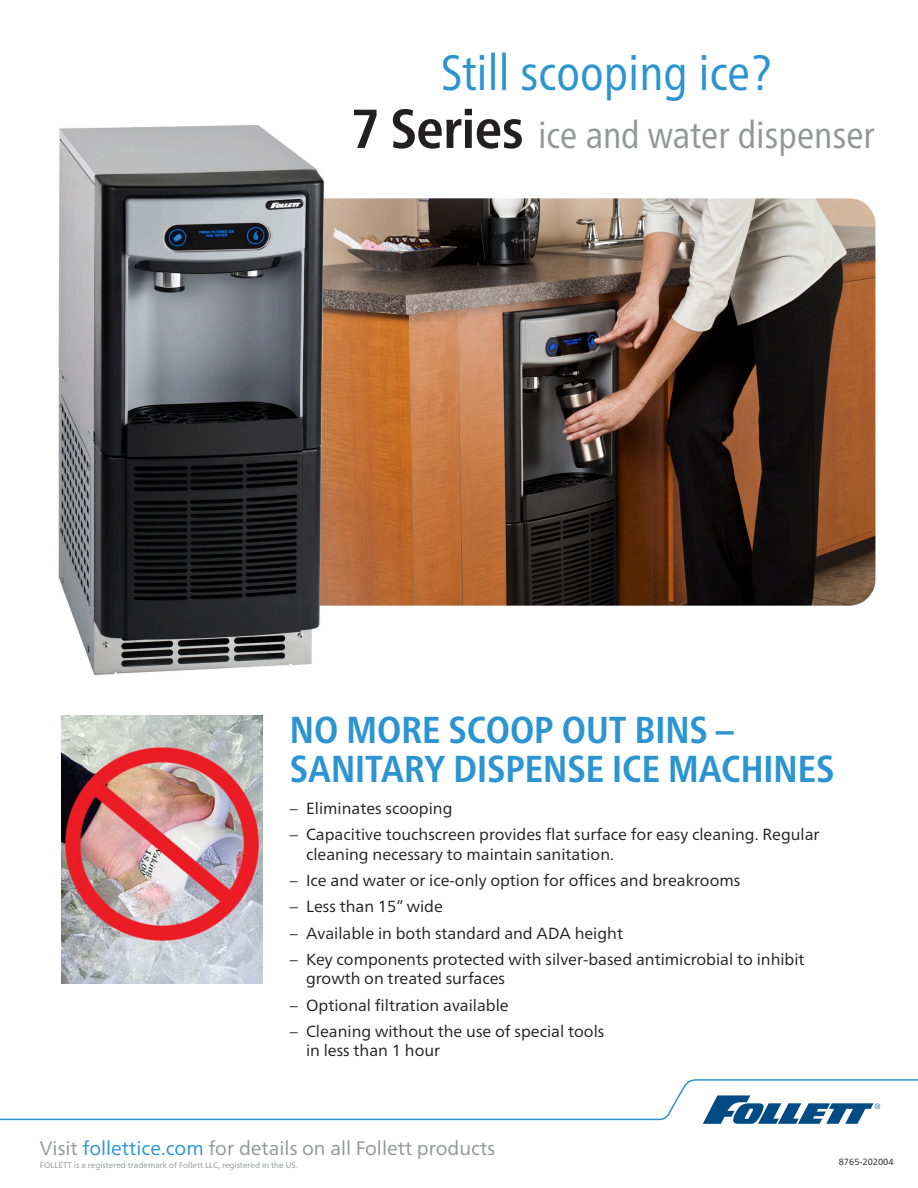
<style>
.page{position:relative;width:918px;height:1188px;background:#fff}
.page>*{position:absolute;margin:0;border:0;box-sizing:border-box;transform-origin:0 0}
._2_Headline_Series_N{font:700 condensed 54.75px "Frutiger Neue LT Pro";letter-spacing:-.01em;color:#231f20}
._1_Headline{font:condensed 49.5px "Frutiger Neue LT Pro";color:#2b94d1}
._6_Feature_heading{font:700 condensed 37.5px/39px "Frutiger Neue LT Pro";color:#2b94d1}
._3_Headline_Series{font:condensed 37.5px "Frutiger Neue LT Pro";color:#939598}
._8_CTA{font:19.5px "Frutiger Neue LT Pro";color:#939598}
._7_Feature_paragraph{font:16.2px/19.5px "Frutiger Neue LT Pro";color:#231f20}
._9_Document_Code{font:9px "Frutiger Neue LT Pro";color:#231f20}
._8_CTA-2{font:8.25px "Frutiger Neue LT Pro";color:#939598}
.s1{color:#2b94d1}
</style>
<div class="page">
<svg style="left:0;top:1079px;width:918px;height:42px"></svg>
<svg style="left:703px;top:1095px;width:177px;height:29px"></svg>
<img style="left:58px;top:125px;width:818px;height:551px">
<img style="left:61px;top:716px;width:201px;height:268px">
<p class="_1_Headline" style="left:441px;top:43px;width:333px">Still scooping ice?</p>
<p class="_2_Headline_Series_N" style="left:351px;top:97px;width:174px">7 Series</p>
<p class="_3_Headline_Series" style="left:538px;top:113px;width:338px">ice and water dispenser</p>
<p class="_6_Feature_heading" style="left:290px;top:710px;width:546px">NO MORE SCOOP OUT BINS –<br>SANITARY DISPENSE ICE MACHINES</p>
<p class="_7_Feature_paragraph" style="left:290px;top:799px;width:164px">– Eliminates scooping</p>
<p class="_7_Feature_paragraph" style="left:306px;top:825px;width:515px;text-indent:-16px">– Capacitive touchscreen provides flat surface for easy cleaning. Regular cleaning necessary to maintain sanitation.</p>
<p class="_7_Feature_paragraph" style="left:290px;top:871px;width:452px">– Ice and water or ice-only option for offices and breakrooms</p>
<p class="_7_Feature_paragraph" style="left:290px;top:897px;width:155px">– Less than 15” wide</p>
<p class="_7_Feature_paragraph" style="left:290px;top:923px;width:335px">– Available in both standard and ADA height</p>
<p class="_7_Feature_paragraph" style="left:306px;top:949px;width:500px;text-indent:-16px">– Key components protected with silver-based antimicrobial to inhibit growth on treated surfaces</p>
<p class="_7_Feature_paragraph" style="left:290px;top:995px;width:220px">– Optional filtration available</p>
<p class="_7_Feature_paragraph" style="left:306px;top:1021px;width:300px;text-indent:-16px">– Cleaning without the use of special tools in less than 1 hour</p>
<p class="_8_CTA" style="left:40px;top:1136px;width:457px">Visit <span class="s1">follettice.com</span> for details on all Follett products</p>
<p class="_8_CTA-2" style="left:40px;top:1160px;width:259px">FOLLETT is a registered trademark of Follett LLC, registered in the US.</p>
<p class="_9_Document_Code" style="left:839px;top:1157px;width:56px">8765-202004</p>
</div>
